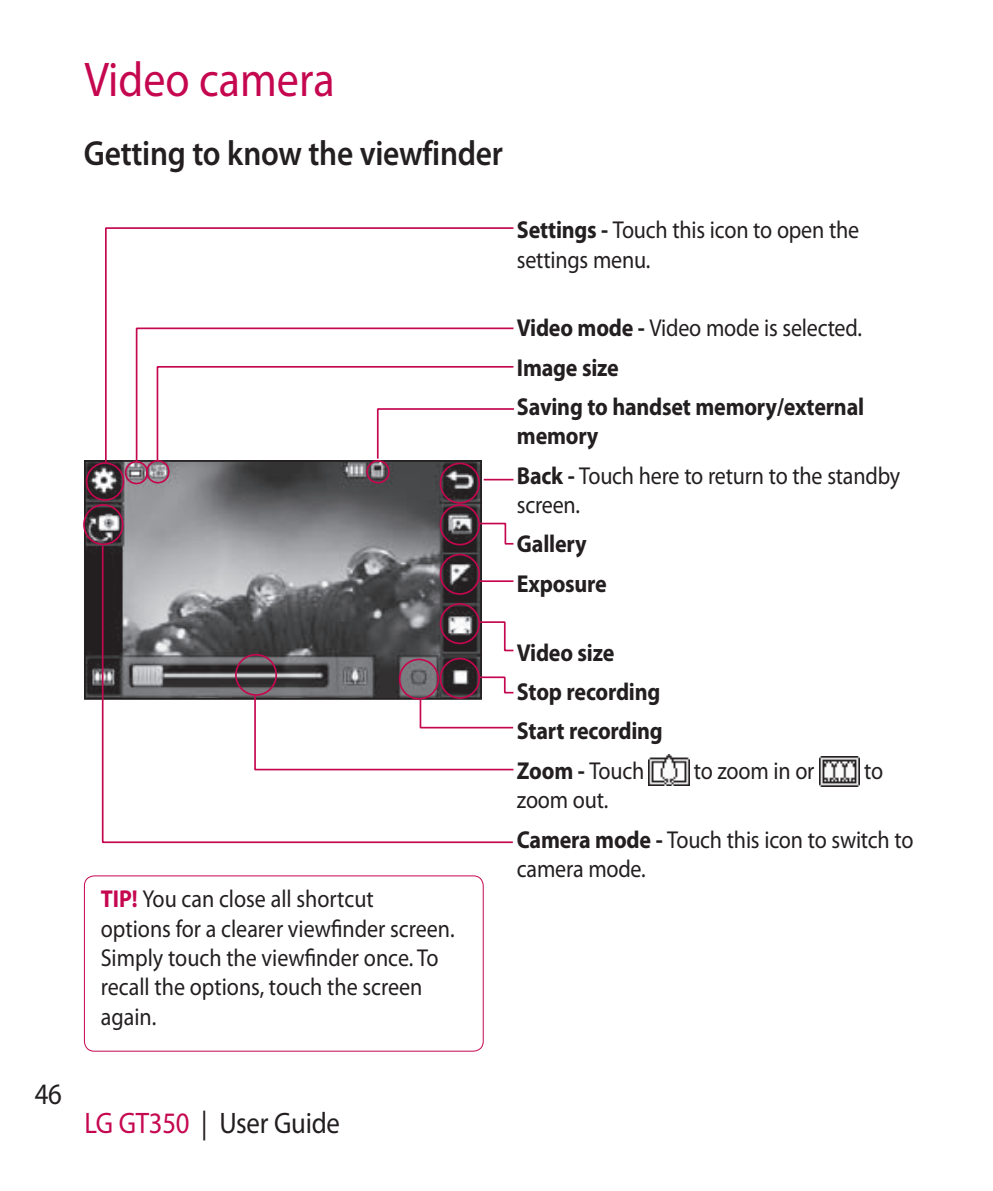
<style>
.page{position:relative;width:993px;height:1191px;background:#fff}
.page>*{position:absolute;margin:0;border:0;box-sizing:border-box;transform-origin:0 0}
.t1{font:49px "Myriad Pro";color:#c50750;scale:.9 1}
.t2{font:600 35px "Myriad Pro";letter-spacing:-.01em;color:#231f20;scale:.9 1}
.t3{font:29.75px "Myriad Pro";letter-spacing:-.01em;color:#231f20;scale:.9 1}
.t4{font:24.5px/29.4px "Myriad Pro";letter-spacing:-.01em;color:#231f20;scale:.9 1}
.t5{font:700 24.5px/39.2px "Myriad Pro";letter-spacing:-.01em;color:#231f20;scale:.9 1}
.s1{font-weight:700;color:#c50750}
.s2{font-weight:700}
.s3{font-weight:400}
.s4{color:#c50750}
</style>
<div class="page">
<div style="left:84px;top:875px;width:399px;height:176px;border:1px solid #c50750;border-radius:10px"></div>
<img style="left:87px;top:463px;width:17px;height:234px">
<div style="left:86px;top:462px;width:38px;height:39px;border:2px solid #c50750;border-radius:50%"></div>
<svg style="left:104px;top:227px;width:410px;height:317px"></svg>
<img style="left:648px;top:754px;width:40px;height:31px">
<img style="left:819px;top:757px;width:40px;height:29px">
<div style="left:366px;top:460px;width:23px;height:23px;border:2px solid #c50750;border-radius:50%"></div>
<svg style="left:101px;top:544px;width:413px;height:300px"></svg>
<div style="left:83px;top:504px;width:40px;height:41px;border:2px solid #c50750;border-radius:50%"></div>
<svg style="left:376px;top:407px;width:138px;height:322px"></svg>
<p class="t3" style="left:35px;top:1081px;width:32px">46</p>
<h1 class="t1" style="left:84px;top:60px;width:279px">Video camera</h1>
<h2 class="t2" style="left:84px;top:140px;width:467px">Getting to know the viewfinder</h2>
<p class="t4" style="left:101px;top:886px;width:394px"><span class="s1">TIP!</span> You can close all shortcut<br>options for a clearer viewinder screen.<br>Simply touch the viewinder once. To recall the options, touch the screen again.</p>
<p class="t4" style="left:517px;top:217px;width:381px"><span class="s2">Settings -</span> Touch this icon to open the settings menu.</p>
<p class="t5" style="left:517px;top:310px;width:387px">Video mode - <span class="s3">Video mode is selected.<br></span>Image size<br>Saving to handset memory/external</p>
<p class="t4" style="left:517px;top:419px;width:427px;line-height:39.2px"><span class="s2">memory<br>Back -</span> Touch here to return to the standby</p>
<p class="t4" style="left:517px;top:492px;width:72px">screen.</p>
<p class="t5" style="left:517px;top:527px;width:101px">Gallery<br>Exposure</p>
<p class="t5" style="left:517px;top:634px;width:163px">Video size<br>Stop recording<br>Start recording<br>Zoom - <span class="s3">Touch</span></p>
<p class="t4" style="left:693px;top:758px;width:136px">to zoom in or</p>
<p class="t4" style="left:863px;top:758px;width:23px">to</p>
<p class="t4" style="left:517px;top:782px;width:442px;line-height:39.2px">zoom out.<br><span class="s2">Camera mode -</span> Touch this icon to switch to</p>
<p class="t4" style="left:517px;top:856px;width:144px">camera mode.</p>
<p class="t3" style="left:84px;top:1110px;width:285px"><span class="s4">LG GT350</span> | User Guide</p>
</div>
